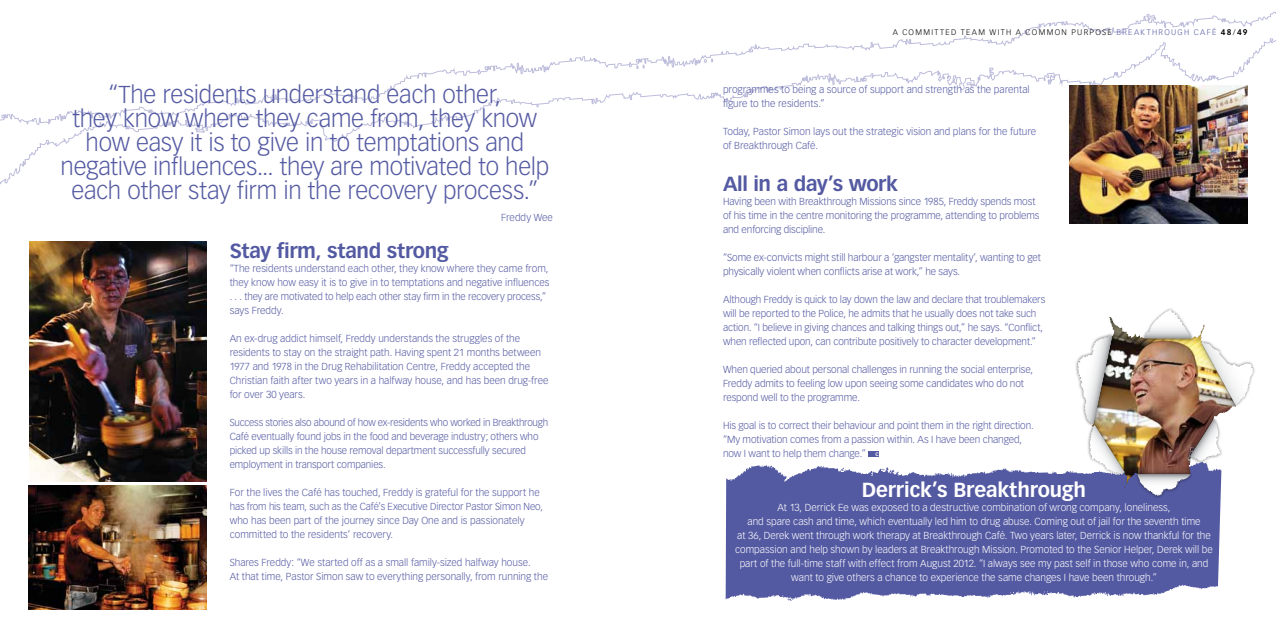
<style>
.page{position:relative;width:1276px;height:638px;background:#fff}
.page>*{position:absolute;margin:0;border:0;box-sizing:border-box;transform-origin:0 0}
.t1{font:300 24px/24px "Vectora LH";letter-spacing:-.01em;color:#545aa2;text-align:center}
.t2{font:700 20px "Vectora LH";letter-spacing:-.015em;color:#545aa2}
.t3{font:700 20px "Vectora LH";letter-spacing:-.005em;color:#fff}
.t4{font:300 10px/14px "Vectora LH";letter-spacing:-.005em;color:#545aa2}
.t5{font:300 10px/14px "Vectora LH";color:#fff;text-align:center}
.t6{font:300 8px "Vectora LH";letter-spacing:.165em;color:#000}
.s1{color:#545aa2}
.s2{font-weight:700}
.s3{font-weight:700;font-size:5px;color:#fff}
</style>
<div class="page">
<svg style="left:0;top:11px;width:1276px;height:180px"></svg>
<img style="left:29px;top:242px;width:178px;height:239px">
<img style="left:28px;top:485px;width:179px;height:124px">
<div style="left:868px;top:451px;width:11px;height:6px;background:#545aa2"></div>
<img style="left:1069px;top:85px;width:178px;height:139px">
<svg style="left:725px;top:465px;width:496px;height:136px;background:#646aab"></svg>
<div style="left:1091px;top:315px;width:146px;height:174px;background:#000;opacity:.5"></div>
<div style="left:1141px;top:307px;width:53px;height:34px;background:#000;opacity:.5"></div>
<svg style="left:1144px;top:309px;width:47px;height:29px"></svg>
<div style="left:1075px;top:333px;width:39px;height:94px;background:#000;opacity:.5"></div>
<svg style="left:1077px;top:336px;width:31px;height:71px"></svg>
<div style="left:1086px;top:423px;width:41px;height:54px;background:#000;opacity:.5"></div>
<svg style="left:1089px;top:425px;width:35px;height:49px"></svg>
<div style="left:1199px;top:340px;width:57px;height:67px;background:#000;opacity:.5"></div>
<img style="left:1202px;top:344px;width:51px;height:61px">
<div style="left:1187px;top:417px;width:36px;height:47px;background:#000;opacity:.5"></div>
<svg style="left:1189px;top:419px;width:31px;height:43px"></svg>
<div style="left:1134px;top:471px;width:59px;height:27px;background:#000;opacity:.5"></div>
<svg style="left:1137px;top:474px;width:29px;height:22px"></svg>
<h1 class="t1" style="left:61px;top:83px;width:490px">“The residents understand each other,<br>they know where they came from, they know how easy it is to give in to temptations and negative influences... they are motivated to help each other stay firm in the recovery process.”</h1>
<p class="t4" style="left:501px;top:210px;width:53px">Freddy Wee</p>
<h2 class="t2" style="left:230px;top:238px;width:221px">Stay firm, stand strong</h2>
<p class="t4" style="left:230px;top:261px;width:321px">“The residents understand each other, they know where they came from, they know how easy it is to give in to temptations and negative influences . . . they are motivated to help each other stay firm in the recovery process,” says Freddy.</p>
<p class="t4" style="left:230px;top:331px;width:320px">An ex-drug addict himself, Freddy understands the struggles of the residents to stay on the straight path. Having spent 21 months between 1977 and 1978 in the Drug Rehabilitation Centre, Freddy accepted the Christian faith after two years in a halfway house, and has been drug-free for over 30 years.</p>
<p class="t4" style="left:230px;top:415px;width:320px">Success stories also abound of how ex-residents who worked in Breakthrough Café eventually found jobs in the food and beverage industry; others who picked up skills in the house removal department successfully secured employment in transport companies.</p>
<p class="t4" style="left:230px;top:485px;width:315px">For the lives the Café has touched, Freddy is grateful for the support he has from his team, such as the Café’s Executive Director Pastor Simon Neo, who has been part of the journey since Day One and is passionately committed to the residents’ recovery.</p>
<p class="t4" style="left:230px;top:555px;width:320px">Shares Freddy: “We started off as a small family-sized halfway house.<br>At that time, Pastor Simon saw to everything personally, from running the</p>
<p class="t6" style="left:892px;top:28px;width:356px">A COMMITTED TEAM WITH A COMMON PURPOSE <span class="s1">BREAKTHROUGH CAFÉ</span> <span class="s2">48</span>/<span class="s2">49</span></p>
<p class="t4" style="left:723px;top:82px;width:308px">programmes to being a source of support and strength as the parental figure to the residents.”</p>
<p class="t4" style="left:723px;top:124px;width:314px">Today, Pastor Simon lays out the strategic vision and plans for the future of Breakthrough Café.</p>
<h2 class="t2" style="left:723px;top:171px;width:176px">All in a day’s work</h2>
<p class="t4" style="left:723px;top:194px;width:318px">Having been with Breakthrough Missions since 1985, Freddy spends most of his time in the centre monitoring the programme, attending to problems and enforcing discipline.</p>
<p class="t4" style="left:723px;top:250px;width:319px">“Some ex-convicts might still harbour a ‘gangster mentality’, wanting to get physically violent when conflicts arise at work,” he says.</p>
<p class="t4" style="left:723px;top:292px;width:324px">Although Freddy is quick to lay down the law and declare that troublemakers will be reported to the Police, he admits that he usually does not take such action. “I believe in giving chances and talking things out,” he says. “Conflict, when reflected upon, can contribute positively to character development.”</p>
<p class="t4" style="left:723px;top:362px;width:311px">When queried about personal challenges in running the social enterprise,<br>Freddy admits to feeling low upon seeing some candidates who do not respond well to the programme.</p>
<p class="t4" style="left:723px;top:418px;width:312px">His goal is to correct their behaviour and point them in the right direction. “My motivation comes from a passion within. As I have been changed, now I want to help them change.” <span class="s3">C</span></p>
<h2 class="t3" style="left:862px;top:477px;width:226px">Derrick’s Breakthrough</h2>
<p class="t5" style="left:735px;top:500px;width:479px">At 13, Derrick Ee was exposed to a destructive combination of wrong company, loneliness,<br>and spare cash and time, which eventually led him to drug abuse. Coming out of jail for the seventh time<br>at 36, Derek went through work therapy at Breakthrough Café. Two years later, Derrick is now thankful for the compassion and help shown by leaders at Breakthrough Mission. Promoted to the Senior Helper, Derek will be part of the full-time staff with effect from August 2012. “I always see my past self in those who come in, and want to give others a chance to experience the same changes I have been through.”</p>
</div>
